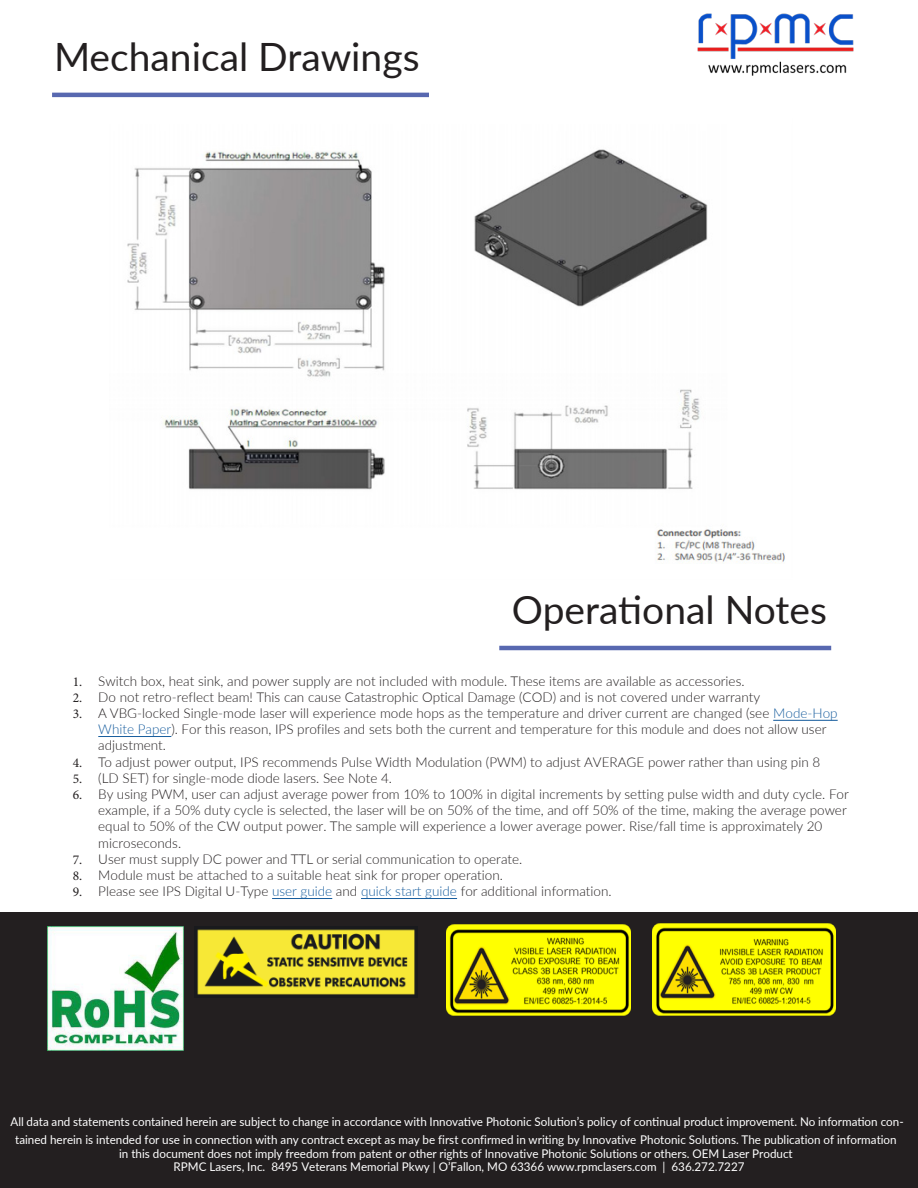
<style>
.page{position:relative;width:918px;height:1188px;background:#fff}
.page>*{position:absolute;margin:0;border:0;box-sizing:border-box;transform-origin:0 0}
.t1{font:39px "Lato";color:#231f20}
.t2{font:300 13.5px/16.2px "Lato";color:#231f20}
.t3{font:12px/18px "Lato";color:#fff;text-align:center}
.s1{font-family:"Minion Pro";font-weight:400}
.s2{color:#175d9e}
.s3{font-style:inherit}
</style>
<div class="page">
<div style="left:0;top:913px;width:918px;height:275px;background:#231f20"></div>
<hr style="left:52px;top:93px;width:377px;height:4px;background:#5868b0">
<hr style="left:499px;top:646px;width:332px;height:4px;background:#5868b0">
<img style="left:447px;top:924px;width:183px;height:92px">
<img style="left:652px;top:924px;width:184px;height:91px">
<img style="left:127px;top:149px;width:658px;height:415px">
<img style="left:47px;top:927px;width:137px;height:123px">
<img style="left:197px;top:929px;width:218px;height:66px">
<hr style="left:773px;top:720px;width:65px;height:1px;background:#175d9e">
<hr style="left:98px;top:736px;width:73px;height:1px;background:#175d9e">
<hr style="left:272px;top:898px;width:60px;height:1px;background:#175d9e">
<hr style="left:361px;top:898px;width:96px;height:1px;background:#175d9e">
<img style="left:697px;top:13px;width:157px;height:62px">
<p class="t1" style="left:54px;top:29px;width:367px">Mechanical Drawings</p>
<p class="t1" style="left:512px;top:582px;width:317px">Operational Notes</p>
<p class="t2" style="left:73px;top:672px;width:673px"><span class="s1">1.</span> Switch box, heat sink, and power supply are not included with module. These items are available as accessories.</p>
<p class="t2" style="left:73px;top:688px;width:689px"><span class="s1">2.</span> Do not retro-reflect beam! This can cause Catastrophic Optical Damage (COD) and is not covered under warranty</p>
<p class="t2" style="left:98px;top:705px;width:741px;text-indent:-26px"><span class="s1">3.</span> A VBG-locked Single-mode laser will experience mode hops as the temperature and driver current are changed (see <span class="s2">Mode-Hop<br>White Paper</span>). For this reason, IPS profiles and sets both the current and temperature for this module and does not allow user adjustment.</p>
<p class="t2" style="left:73px;top:753px;width:749px"><span class="s1">4.</span> To adjust power output, IPS recommends Pulse Width Modulation (PWM) to adjust AVERAGE power rather than using pin 8</p>
<p class="t2" style="left:73px;top:769px;width:321px"><span class="s1">5.</span> (LD SET) for single-mode diode lasers. See Note 4.</p>
<p class="t2" style="left:98px;top:786px;width:752px;text-indent:-26px"><span class="s1">6.</span> By using PWM, user can adjust average power from 10% to 100% in digital increments by setting pulse width and duty cycle. For example, if a 50% duty cycle is selected, the laser will be on 50% of the time, and off 50% of the time, making the average power equal to 50% of the CW output power. The sample will experience a lower average power. Rise/fall time is approximately 20 microseconds.</p>
<p class="t2" style="left:73px;top:850px;width:451px"><span class="s1">7.</span> User must supply DC power and TTL or serial communication to operate.</p>
<p class="t2" style="left:73px;top:867px;width:432px"><span class="s1">8.</span> Module must be attached to a suitable heat sink for proper operation.</p>
<p class="t2" style="left:73px;top:883px;width:541px"><span class="s1">9.</span> Please see IPS Digital U-Type <span class="s2">user guide</span> and <span class="s2">quick start guide</span> for additional information.</p>
<p class="t3" style="left:10px;top:1112px;width:895px">All data and statements contained herein are subject to change in accordance with Innovative Photonic Solution’s policy of continual product improvement. No information con&shy;tained herein is intended for use in connection with any contract except as may be first confirmed in writing by Innovative Photonic Solutions. The publication of information</p>
<p class="t3" style="left:119px;top:1147px;width:675px;line-height:13.2px">in this document does not imply freedom from patent or other rights of Innovative Photonic Solutions or others. OEM Laser Product<br><span class="s3">RPMC Lasers, Inc. 8495 Veterans Memorial Pkwy | O’Fallon, MO 63366 www.rpmclasers.com | 636.272.7227</span></p>
</div>
